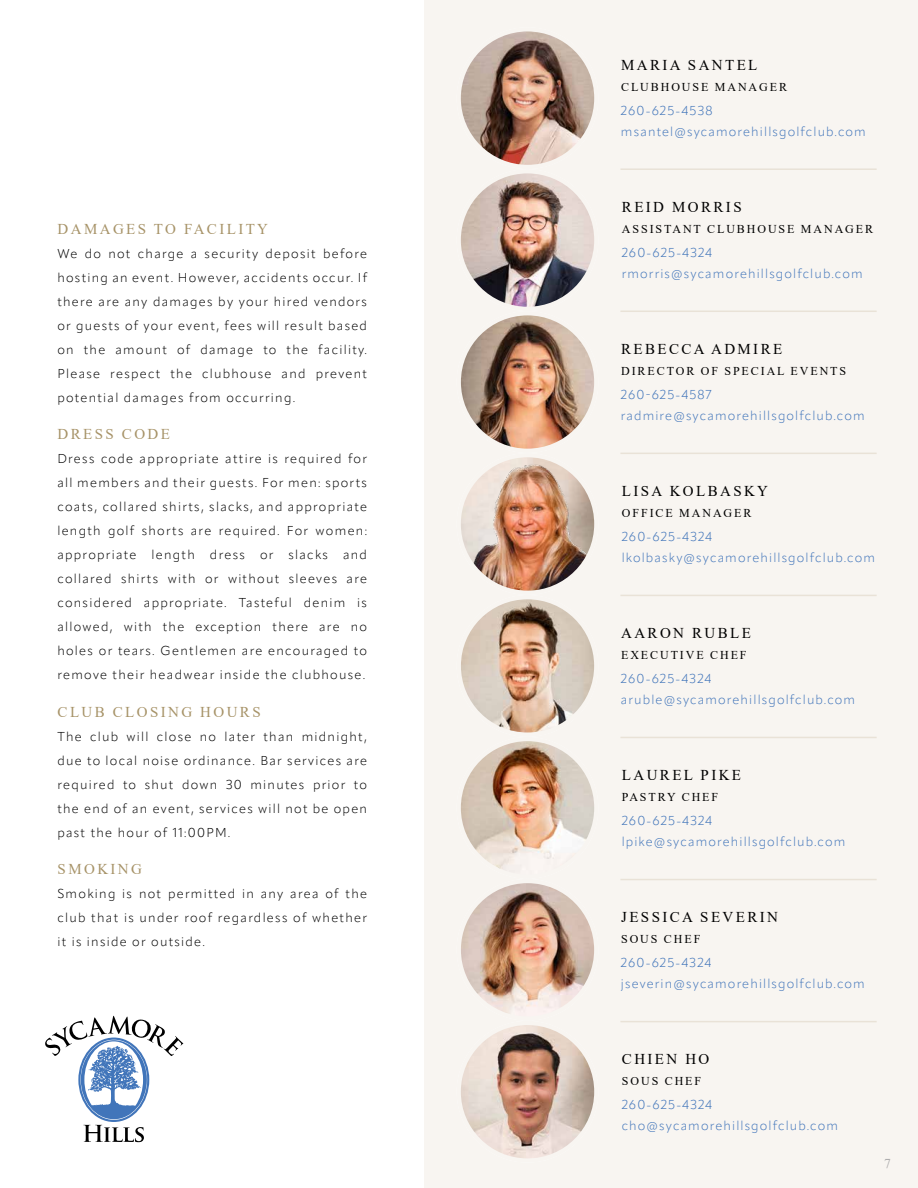
<style>
.page{position:relative;width:918px;height:1188px;background:#fff}
.page>*{position:absolute;margin:0;border:0;box-sizing:border-box;transform-origin:0 0}
.t1{font:15px "Times New Roman";letter-spacing:.16em;color:#000}
.t2{font:15px "Times New Roman";letter-spacing:.16em;color:#a79368}
.t3{font:13.5px "Times New Roman";color:#aeadae}
.t4{font:300 12.75px/24px "Apparat";letter-spacing:.1em;color:#000;text-align:justify}
.t5{font:300 12.75px/21px "Apparat";letter-spacing:.09em;color:#4175ba}
.t6{font:12px "Times New Roman";letter-spacing:.16em;color:#000}
</style>
<div class="page">
<div style="left:424px;top:0;width:494px;height:1188px;background:#f8f5f1"></div>
<img style="left:459px;top:171px;width:137px;height:138px;border-radius:69px">
<div style="left:457px;top:169px;width:141px;height:142px;border:4px solid #f8f5f1;border-radius:50%"></div>
<img style="left:459px;top:455px;width:137px;height:138px;border-radius:69px">
<div style="left:457px;top:453px;width:141px;height:142px;border:4px solid #f8f5f1;border-radius:50%"></div>
<img style="left:459px;top:739px;width:137px;height:138px;border-radius:69px">
<div style="left:457px;top:737px;width:141px;height:142px;border:4px solid #f8f5f1;border-radius:50%"></div>
<img style="left:459px;top:597px;width:137px;height:138px;border-radius:69px">
<div style="left:457px;top:595px;width:141px;height:142px;border:4px solid #f8f5f1;border-radius:50%"></div>
<img style="left:459px;top:313px;width:137px;height:138px;border-radius:69px">
<div style="left:457px;top:311px;width:141px;height:142px;border:4px solid #f8f5f1;border-radius:50%"></div>
<img style="left:459px;top:881px;width:137px;height:138px;border-radius:69px">
<div style="left:457px;top:879px;width:141px;height:142px;border:4px solid #f8f5f1;border-radius:50%"></div>
<img style="left:459px;top:29px;width:137px;height:138px;border-radius:69px">
<div style="left:457px;top:27px;width:141px;height:142px;border:4px solid #f8f5f1;border-radius:50%"></div>
<img style="left:459px;top:1023px;width:137px;height:138px;border-radius:69px">
<div style="left:457px;top:1021px;width:141px;height:142px;border:4px solid #f8f5f1;border-radius:50%"></div>
<svg style="left:45px;top:1016px;width:138px;height:126px"></svg>
<hr style="left:620px;top:1021px;width:257px;height:1px;background:#e9e2d7">
<hr style="left:620px;top:168px;width:257px;height:2px;background:#e9e2d7">
<hr style="left:620px;top:311px;width:257px;height:1px;background:#e9e2d7">
<hr style="left:620px;top:453px;width:257px;height:1px;background:#e9e2d7">
<hr style="left:620px;top:595px;width:257px;height:1px;background:#e9e2d7">
<hr style="left:620px;top:737px;width:257px;height:1px;background:#e9e2d7">
<hr style="left:620px;top:879px;width:257px;height:1px;background:#e9e2d7">
<p class="t2" style="left:58px;top:218px;width:212px">DAMAGES TO FACILITY</p>
<p class="t4" style="left:57px;top:241px;width:311px">We do not charge a security deposit before hosting an event. However, accidents occur. If there are any damages by your hired vendors or guests of your event, fees will result based on the amount of damage to the facility.<br>Please respect the clubhouse and prevent potential damages from occurring.</p>
<p class="t2" style="left:58px;top:424px;width:114px">DRESS CODE</p>
<p class="t4" style="left:57px;top:447px;width:311px">Dress code appropriate attire is required for all members and their guests. For men: sports coats, collared shirts, slacks, and appropriate length golf shorts are required. For women: appropriate length dress or slacks and collared shirts with or without sleeves are considered appropriate. Tasteful denim is allowed, with the exception there are no holes or tears. Gentlemen are encouraged to remove their headwear inside the clubhouse.</p>
<p class="t2" style="left:58px;top:701px;width:205px">CLUB CLOSING HOURS</p>
<p class="t4" style="left:57px;top:724px;width:311px">The club will close no later than midnight, due to local noise ordinance. Bar services are required to shut down 30 minutes prior to the end of an event, services will not be open past the hour of 11:00PM.</p>
<p class="t2" style="left:58px;top:859px;width:86px">SMOKING</p>
<p class="t4" style="left:57px;top:882px;width:311px">Smoking is not permitted in any area of the club that is under roof regardless of whether it is inside or outside.</p>
<p class="t1" style="left:621px;top:55px;width:138px">MARIA SANTEL</p>
<p class="t6" style="left:621px;top:79px;width:167px">CLUBHOUSE MANAGER</p>
<p class="t5" style="left:621px;top:100px;width:246px">260-625-4538 msantel@sycamorehillsgolfclub.com</p>
<p class="t1" style="left:622px;top:197px;width:121px">REID MORRIS</p>
<p class="t6" style="left:622px;top:221px;width:253px">ASSISTANT CLUBHOUSE MANAGER</p>
<p class="t5" style="left:622px;top:242px;width:242px">260-625-4324 rmorris@sycamorehillsgolfclub.com</p>
<p class="t1" style="left:621px;top:339px;width:163px">REBECCA ADMIRE</p>
<p class="t6" style="left:621px;top:363px;width:227px">DIRECTOR OF SPECIAL EVENTS</p>
<p class="t5" style="left:621px;top:384px;width:245px">260-625-4587 radmire@sycamorehillsgolfclub.com</p>
<p class="t1" style="left:622px;top:481px;width:148px">LISA KOLBASKY</p>
<p class="t6" style="left:622px;top:505px;width:131px">OFFICE MANAGER</p>
<p class="t5" style="left:622px;top:526px;width:255px">260-625-4324 lkolbasky@sycamorehillsgolfclub.com</p>
<p class="t1" style="left:621px;top:623px;width:131px">AARON RUBLE</p>
<p class="t6" style="left:621px;top:647px;width:127px">EXECUTIVE CHEF</p>
<p class="t5" style="left:621px;top:668px;width:236px">260-625-4324 aruble@sycamorehillsgolfclub.com</p>
<p class="t1" style="left:622px;top:764px;width:121px">LAUREL PIKE</p>
<p class="t6" style="left:622px;top:789px;width:98px">PASTRY CHEF</p>
<p class="t5" style="left:622px;top:810px;width:225px">260-625-4324 lpike@sycamorehillsgolfclub.com</p>
<p class="t1" style="left:621px;top:906px;width:158px">JESSICA SEVERIN</p>
<p class="t6" style="left:621px;top:931px;width:81px">SOUS CHEF</p>
<p class="t5" style="left:621px;top:952px;width:245px">260-625-4324 jseverin@sycamorehillsgolfclub.com</p>
<p class="t1" style="left:622px;top:1048px;width:89px">CHIEN HO</p>
<p class="t6" style="left:622px;top:1072px;width:81px">SOUS CHEF</p>
<p class="t5" style="left:622px;top:1094px;width:218px">260-625-4324 cho@sycamorehillsgolfclub.com</p>
<p class="t3" style="left:884px;top:1154px;width:8px">7</p>
</div>
